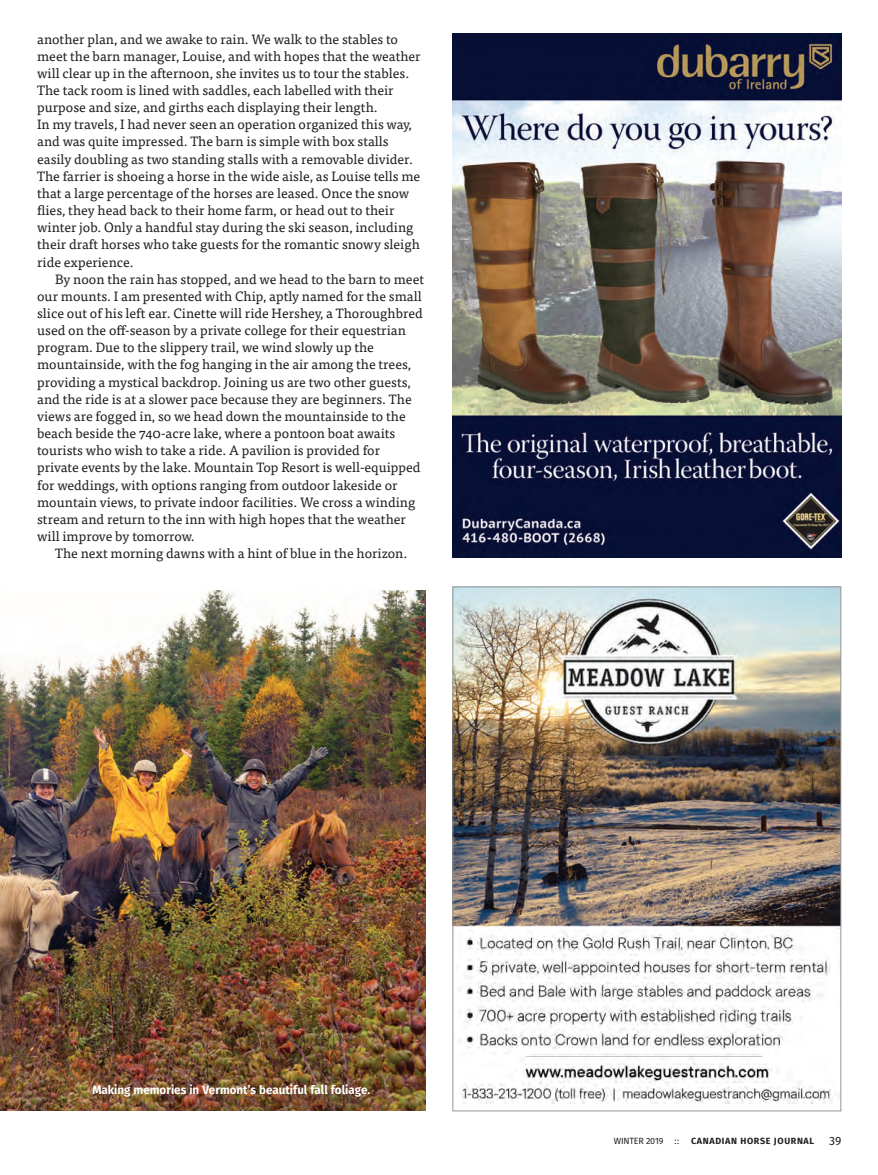
<style>
.page{position:relative;width:878px;height:1175px;background:#fff}
.page>*{position:absolute;margin:0;border:0;box-sizing:border-box;transform-origin:0 0}
.t1{font:13.5px "Tisa Pro";color:#231f20}
.t2{font:700 12px "Fira Sans";color:#fff;scale:.96 1}
.t3{font:12px "Fira Sans";color:#231f20}
.t4{font:700 9px "Fira Sans";letter-spacing:.07em;color:#231f20}
.t5{font:9px "Fira Sans";letter-spacing:-.02em;color:#231f20}
</style>
<div class="page">
<img style="left:0;top:590px;width:425px;height:520px">
<img style="left:452px;top:34px;width:389px;height:523px">
<img style="left:454px;top:588px;width:385px;height:507px">
<img style="left:456px;top:927px;width:379px;height:176px">
<p class="t1" style="left:37px;top:29px;width:362px">another plan, and we awake to rain. We walk to the stables to</p>
<p class="t1" style="left:37px;top:46px;width:385px">meet the barn manager, Louise, and with hopes that the weather</p>
<p class="t1" style="left:37px;top:63px;width:373px">will clear up in the afternoon, she invites us to tour the stables.</p>
<p class="t1" style="left:37px;top:80px;width:358px">The tack room is lined with saddles, each labelled with their</p>
<p class="t1" style="left:37px;top:97px;width:342px">purpose and size, and girths each displaying their length.</p>
<p class="t1" style="left:37px;top:115px;width:376px">In my travels, I had never seen an operation organized this way,</p>
<p class="t1" style="left:37px;top:132px;width:353px">and was quite impressed. The barn is simple with box stalls</p>
<p class="t1" style="left:37px;top:149px;width:377px">easily doubling as two standing stalls with a removable divider.</p>
<p class="t1" style="left:37px;top:166px;width:384px">The farrier is shoeing a horse in the wide aisle, as Louise tells me</p>
<p class="t1" style="left:37px;top:183px;width:373px">that a large percentage of the horses are leased. Once the snow</p>
<p class="t1" style="left:37px;top:200px;width:359px">flies, they head back to their home farm, or head out to their</p>
<p class="t1" style="left:37px;top:217px;width:378px">winter job. Only a handful stay during the ski season, including</p>
<p class="t1" style="left:37px;top:235px;width:384px">their draft horses who take guests for the romantic snowy sleigh</p>
<p class="t1" style="left:37px;top:252px;width:98px">ride experience.</p>
<p class="t1" style="left:55px;top:269px;width:370px">By noon the rain has stopped, and we head to the barn to meet</p>
<p class="t1" style="left:37px;top:286px;width:386px">our mounts. I am presented with Chip, aptly named for the small</p>
<p class="t1" style="left:37px;top:303px;width:387px">slice out of his left ear. Cinette will ride Hershey, a Thoroughbred</p>
<p class="t1" style="left:37px;top:320px;width:370px">used on the off-season by a private college for their equestrian</p>
<p class="t1" style="left:37px;top:337px;width:338px">program. Due to the slippery trail, we wind slowly up the</p>
<p class="t1" style="left:37px;top:355px;width:375px">mountainside, with the fog hanging in the air among the trees,</p>
<p class="t1" style="left:37px;top:372px;width:375px">providing a mystical backdrop. Joining us are two other guests,</p>
<p class="t1" style="left:37px;top:389px;width:376px">and the ride is at a slower pace because they are beginners. The</p>
<p class="t1" style="left:37px;top:406px;width:370px">views are fogged in, so we head down the mountainside to the</p>
<p class="t1" style="left:37px;top:423px;width:359px">beach beside the 740-acre lake, where a pontoon boat awaits</p>
<p class="t1" style="left:37px;top:440px;width:344px">tourists who wish to take a ride. A pavilion is provided for</p>
<p class="t1" style="left:37px;top:457px;width:385px">private events by the lake. Mountain Top Resort is well-equipped</p>
<p class="t1" style="left:37px;top:475px;width:362px">for weddings, with options ranging from outdoor lakeside or</p>
<p class="t1" style="left:37px;top:492px;width:379px">mountain views, to private indoor facilities. We cross a winding</p>
<p class="t1" style="left:37px;top:509px;width:370px">stream and return to the inn with high hopes that the weather</p>
<p class="t1" style="left:37px;top:526px;width:159px">will improve by tomorrow.</p>
<p class="t1" style="left:55px;top:543px;width:354px">The next morning dawns with a hint of blue in the horizon.</p>
<p class="t2" style="left:92px;top:1081px;width:291px">Making memories in Vermont’s beautiful fall foliage.</p>
<p class="t5" style="left:613px;top:1134px;width:67px">WINTER 2019 ::</p>
<p class="t4" style="left:691px;top:1134px;width:125px">CANADIAN HORSE JOURNAL</p>
<p class="t3" style="left:829px;top:1132px;width:14px">39</p>
</div>
